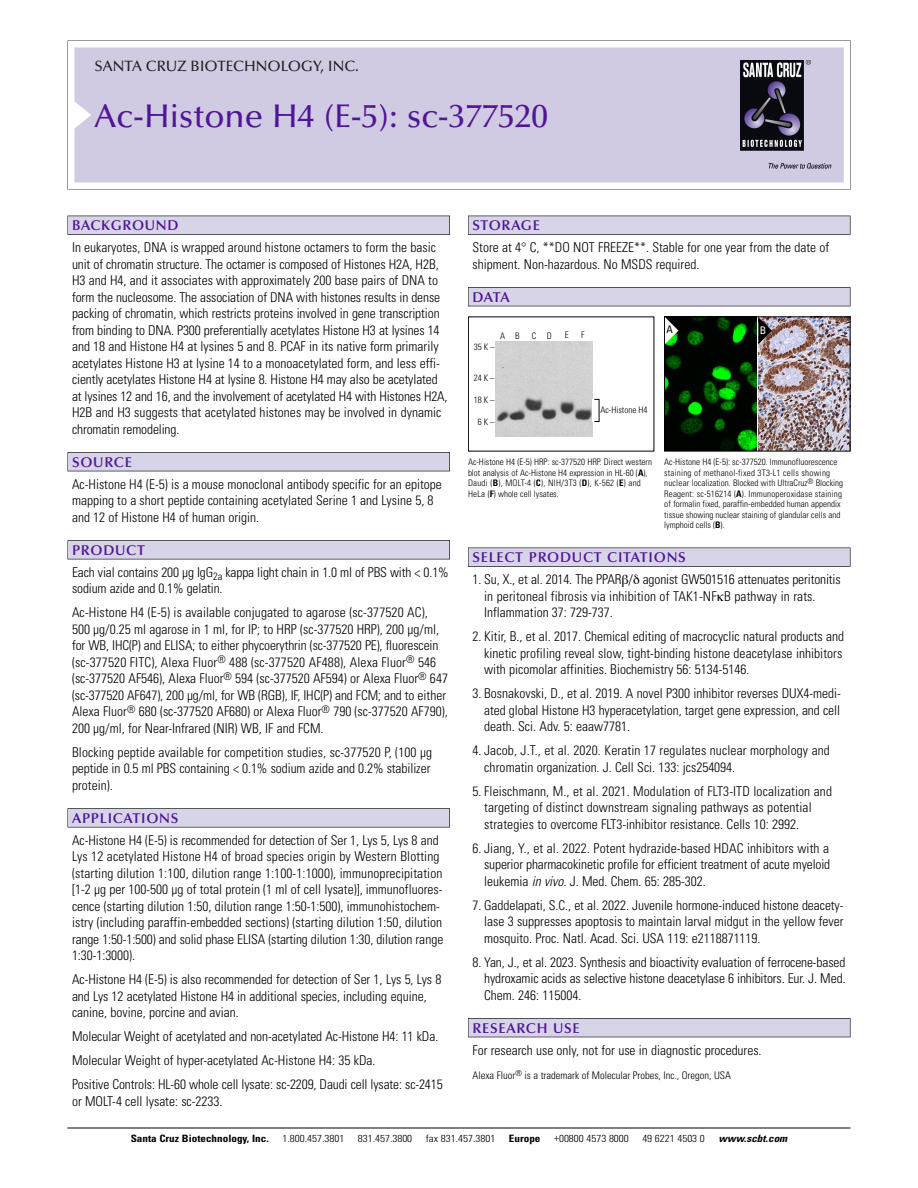
<style>
.page{position:relative;width:918px;height:1188px;background:#fff}
.page>*{position:absolute;margin:0;border:0;box-sizing:border-box;transform-origin:0 0}
.t1{font:500 33px "Optima";color:#511695}
.t2{font:500 15px "Optima";color:#231f20}
.t3{font:600 14.25px "Optima";letter-spacing:.05em;color:#511695}
.t4{font:300 condensed 13.5px/16.5px "Univers";color:#000}
.t5{font:300 condensed 10.5px "Univers";color:#000}
.t6{font:condensed 10.5px "Univers";color:#000}
.t7{font:condensed 10.5px "Univers";color:#fff}
.t8{font:300 condensed 10.2px "Univers";color:#000;scale:1.1 1}
.t9{font:700 condensed 10.2px "Univers";color:#000;scale:1.1 1}
.t10{font:italic 700 condensed 10.2px "Univers";color:#000;scale:1.1 1}
.t11{font:300 condensed 9px/10.5px "Univers";color:#000}
.s1{font-weight:700}
.s2{font-style:italic}
</style>
<div class="page">
<svg style="left:68px;top:40px;width:783px;height:149px"></svg>
<div style="left:74px;top:47px;width:770px;height:135px;background:#d1cae3"></div>
<img style="left:741px;top:60px;width:90px;height:108px">
<div style="left:68px;top:216px;width:382px;height:19px;background:#535256"></div>
<div style="left:68px;top:216px;width:381px;height:18px;background:#d7d4e8"></div>
<div style="left:68px;top:452px;width:382px;height:19px;background:#515155"></div>
<div style="left:68px;top:453px;width:381px;height:18px;background:#d7d4e8"></div>
<div style="left:68px;top:540px;width:382px;height:19px;background:#545357"></div>
<div style="left:68px;top:541px;width:381px;height:18px;background:#d7d4e8"></div>
<div style="left:68px;top:808px;width:382px;height:19px;background:#575659"></div>
<div style="left:68px;top:809px;width:381px;height:18px;background:#d7d4e8"></div>
<div style="left:468px;top:216px;width:382px;height:19px;background:#535256"></div>
<div style="left:468px;top:216px;width:382px;height:18px;background:#d7d4e8"></div>
<div style="left:468px;top:287px;width:382px;height:19px;background:#515155"></div>
<div style="left:468px;top:288px;width:382px;height:18px;background:#d7d4e8"></div>
<div style="left:468px;top:548px;width:382px;height:19px;background:#545457"></div>
<div style="left:468px;top:548px;width:382px;height:18px;background:#d7d4e8"></div>
<div style="left:468px;top:1018px;width:382px;height:19px;background:#515056"></div>
<div style="left:468px;top:1019px;width:382px;height:18px;background:#d7d4e8"></div>
<hr style="left:68px;top:1128px;width:782px;height:1px;background:#000">
<img style="left:758px;top:318px;width:90px;height:132px">
<img style="left:666px;top:318px;width:90px;height:132px">
<div style="left:664px;top:316px;width:186px;height:136px;border:1px solid #000"></div>
<svg style="left:758px;top:317px;width:14px;height:27px"></svg>
<svg style="left:665px;top:317px;width:13px;height:27px"></svg>
<img style="left:496px;top:342px;width:97px;height:95px">
<p class="t2" style="left:94px;top:60px;width:266px">SANTA CRUZ BIOTECHNOLOGY, INC.</p>
<p class="t1" style="left:94px;top:102px;width:455px">Ac-Histone H4 (E-5): sc-377520</p>
<p class="t3" style="left:72px;top:219px;width:108px">BACKGROUND</p>
<p class="t4" style="left:72px;top:240px;width:377px">In eukaryotes, DNA is wrapped around histone octamers to form the basic unit of chromatin structure. The octamer is composed of Histones H2A, H2B, H3 and H4, and it associates with approximately 200 base pairs of DNA to form the nucleosome. The association of DNA with histones results in dense packing of chromatin, which restricts proteins involved in gene transcription from binding to DNA. P300 preferentially acetylates Histone H3 at lysines 14 and 18 and Histone H4 at lysines 5 and 8. PCAF in its native form primarily acetylates Histone H3 at lysine 14 to a monoacetylated form, and less effi&shy;ciently acetylates Histone H4 at lysine 8. Histone H4 may also be acetylated at lysines 12 and 16, and the involvement of acetylated H4 with Histones H2A, H2B and H3 suggests that acetylated histones may be involved in dynamic chromatin remodeling.</p>
<p class="t3" style="left:72px;top:456px;width:61px">SOURCE</p>
<p class="t4" style="left:72px;top:477px;width:371px">Ac-Histone H4 (E-5) is a mouse monoclonal antibody specific for an epitope mapping to a short peptide containing acetylated Serine 1 and Lysine 5, 8 and 12 of Histone H4 of human origin.</p>
<p class="t3" style="left:72px;top:544px;width:74px">PRODUCT</p>
<p class="t4" style="left:72px;top:565px;width:378px">Each vial contains 200 µg IgG<sub>2a</sub> kappa light chain in 1.0 ml of PBS with &lt; 0.1% sodium azide and 0.1% gelatin.</p>
<p class="t4" style="left:72px;top:606px;width:378px">Ac-Histone H4 (E-5) is available conjugated to agarose (sc-377520 AC), 500 µg/0.25 ml agarose in 1 ml, for IP; to HRP (sc-377520 HRP), 200 µg/ml, for WB, IHC(P) and ELISA; to either phycoerythrin (sc-377520 PE), fluorescein (sc-377520 FITC), Alexa Fluor<sup>®</sup> 488 (sc-377520 AF488), Alexa Fluor<sup>®</sup> 546 (sc-377520 AF546), Alexa Fluor<sup>®</sup> 594 (sc-377520 AF594) or Alexa Fluor<sup>®</sup> 647 (sc-377520 AF647), 200 µg/ml, for WB (RGB), IF, IHC(P) and FCM; and to either Alexa Fluor<sup>®</sup> 680 (sc-377520 AF680) or Alexa Fluor<sup>®</sup> 790 (sc-377520 AF790), 200 µg/ml, for Near-Infrared (NIR) WB, IF and FCM.</p>
<p class="t4" style="left:72px;top:745px;width:362px">Blocking peptide available for competition studies, sc-377520 P, (100 µg peptide in 0.5 ml PBS containing &lt; 0.1% sodium azide and 0.2% stabilizer protein).</p>
<p class="t3" style="left:72px;top:812px;width:108px">APPLICATIONS</p>
<p class="t4" style="left:72px;top:833px;width:373px">Ac-Histone H4 (E-5) is recommended for detection of Ser 1, Lys 5, Lys 8 and Lys 12 acetylated Histone H4 of broad species origin by Western Blotting (starting dilution 1:100, dilution range 1:100-1:1000), immunoprecipitation [1-2 µg per 100-500 µg of total protein (1 ml of cell lysate)], immunofluores&shy;cence (starting dilution 1:50, dilution range 1:50-1:500), immunohistochem&shy;istry (including paraffin-embedded sections) (starting dilution 1:50, dilution range 1:50-1:500) and solid phase ELISA (starting dilution 1:30, dilution range 1:30-1:3000).</p>
<p class="t4" style="left:72px;top:973px;width:371px">Ac-Histone H4 (E-5) is also recommended for detection of Ser 1, Lys 5, Lys 8 and Lys 12 acetylated Histone H4 in additional species, including equine, canine, bovine, porcine and avian.</p>
<p class="t4" style="left:72px;top:1030px;width:368px">Molecular Weight of acetylated and non-acetylated Ac-Histone H4: 11 kDa.</p>
<p class="t4" style="left:72px;top:1054px;width:305px">Molecular Weight of hyper-acetylated Ac-Histone H4: 35 kDa.</p>
<p class="t4" style="left:72px;top:1078px;width:372px">Positive Controls: HL-60 whole cell lysate: sc-2209, Daudi cell lysate: sc-2415 or MOLT-4 cell lysate: sc-2233.</p>
<p class="t3" style="left:473px;top:219px;width:69px">STORAGE</p>
<p class="t4" style="left:473px;top:240px;width:358px">Store at 4° C, **DO NOT FREEZE**. Stable for one year from the date of shipment. Non-hazardous. No MSDS required.</p>
<p class="t3" style="left:473px;top:291px;width:39px">DATA</p>
<p class="t11" style="left:500px;top:331px;width:21px">A B</p>
<p class="t11" style="left:532px;top:331px;width:22px">C D</p>
<p class="t11" style="left:565px;top:331px;width:6px">E</p>
<p class="t11" style="left:581px;top:331px;width:5px">F</p>
<p class="t11" style="left:474px;top:342px;width:22px">35 K –</p>
<p class="t11" style="left:474px;top:374px;width:22px">24 K –</p>
<p class="t11" style="left:474px;top:395px;width:22px">18 K –</p>
<p class="t11" style="left:478px;top:417px;width:18px">6 K –</p>
<p class="t11" style="left:600px;top:405px;width:49px">Ac-Histone H4</p>
<p class="t6" style="left:667px;top:326px;width:8px">A</p>
<p class="t7" style="left:760px;top:326px;width:8px">B</p>
<p class="t11" style="left:468px;top:458px;width:186px">Ac-Histone H4 (E-5) HRP: sc-377520 HRP. Direct western blot analysis of Ac-Histone H4 expression in HL-60 (<span class="s1">A</span>), Daudi (<span class="s1">B</span>), MOLT-4 (<span class="s1">C</span>), NIH/3T3 (<span class="s1">D</span>), K-562 (<span class="s1">E</span>) and HeLa (<span class="s1">F</span>) whole cell lysates.</p>
<p class="t11" style="left:664px;top:458px;width:181px">Ac-Histone H4 (E-5): sc-377520. Immunofluorescence staining of methanol-fixed 3T3-L1 cells showing nuclear localization. Blocked with UltraCruz<sup>®</sup> Blocking Reagent: sc-516214 (<span class="s1">A</span>). Immunoperoxidase staining of formalin fixed, paraffin-embedded human appendix tissue showing nuclear staining of glandular cells and lymphoid cells (<span class="s1">B</span>).</p>
<p class="t3" style="left:473px;top:551px;width:215px">SELECT PRODUCT CITATIONS</p>
<p class="t4" style="left:484px;top:572px;width:358px;text-indent:-12px">1. Su, X., et al. 2014. The PPAR / agonist GW501516 attenuates peritonitis in peritoneal fibrosis via inhibition of TAK1-NF B pathway in rats.<br>Inflammation 37: 729-737.</p>
<p class="t4" style="left:484px;top:629px;width:361px;text-indent:-12px">2. Kitir, B., et al. 2017. Chemical editing of macrocyclic natural products and kinetic profiling reveal slow, tight-binding histone deacetylase inhibitors with picomolar affinities. Biochemistry 56: 5134-5146.</p>
<p class="t4" style="left:484px;top:686px;width:358px;text-align:justify;text-indent:-12px">3. Bosnakovski, D., et al. 2019. A novel P300 inhibitor reverses DUX4-medi&shy;ated global Histone H3 hyperacetylation, target gene expression, and cell death. Sci. Adv. 5: eaaw7781.</p>
<p class="t4" style="left:484px;top:743px;width:347px;text-indent:-12px">4. Jacob, J.T., et al. 2020. Keratin 17 regulates nuclear morphology and chromatin organization. J. Cell Sci. 133: jcs254094.</p>
<p class="t4" style="left:484px;top:784px;width:349px;text-indent:-12px">5. Fleischmann, M., et al. 2021. Modulation of FLT3-ITD localization and targeting of distinct downstream signaling pathways as potential strategies to overcome FLT3-inhibitor resistance. Cells 10: 2992.</p>
<p class="t4" style="left:484px;top:841px;width:348px;text-align:justify;text-indent:-12px">6. Jiang, Y., et al. 2022. Potent hydrazide-based HDAC inhibitors with a superior pharmacokinetic profile for efficient treatment of acute myeloid leukemia <span class="s2">in vivo.</span>J. Med. Chem. 65: 285-302.</p>
<p class="t4" style="left:484px;top:898px;width:361px;text-align:justify;text-indent:-12px">7. Gaddelapati, S.C., et al. 2022. Juvenile hormone-induced histone deacety&shy;lase 3 suppresses apoptosis to maintain larval midgut in the yellow fever mosquito. Proc. Natl. Acad. Sci. USA 119: e2118871119.</p>
<p class="t4" style="left:484px;top:955px;width:363px;text-align:justify;text-indent:-12px">8. Yan, J., et al. 2023. Synthesis and bioactivity evaluation of ferrocene-based hydroxamic acids as selective histone deacetylase 6 inhibitors. Eur. J. Med.<br>Chem. 246: 115004.</p>
<p class="t3" style="left:473px;top:1022px;width:109px">RESEARCH USE</p>
<p class="t4" style="left:473px;top:1043px;width:291px">For research use only, not for use in diagnostic procedures.</p>
<p class="t5" style="left:473px;top:1071px;width:260px">Alexa Fluor<sup>®</sup> is a trademark of Molecular Probes, Inc., Oregon, USA</p>
<p class="t9" style="left:131px;top:1135px;width:127px">Santa Cruz Biotechnology, Inc.</p>
<p class="t8" style="left:282px;top:1135px;width:58px">1.800.457.3801</p>
<p class="t8" style="left:358px;top:1135px;width:51px">831.457.3800</p>
<p class="t8" style="left:426px;top:1135px;width:65px">fax 831.457.3801</p>
<p class="t9" style="left:509px;top:1135px;width:30px">Europe</p>
<p class="t8" style="left:554px;top:1135px;width:69px">+00800 4573 8000</p>
<p class="t8" style="left:642px;top:1135px;width:58px">49 6221 4503 0</p>
<p class="t10" style="left:719px;top:1135px;width:66px">www.scbt.com</p>
</div>
